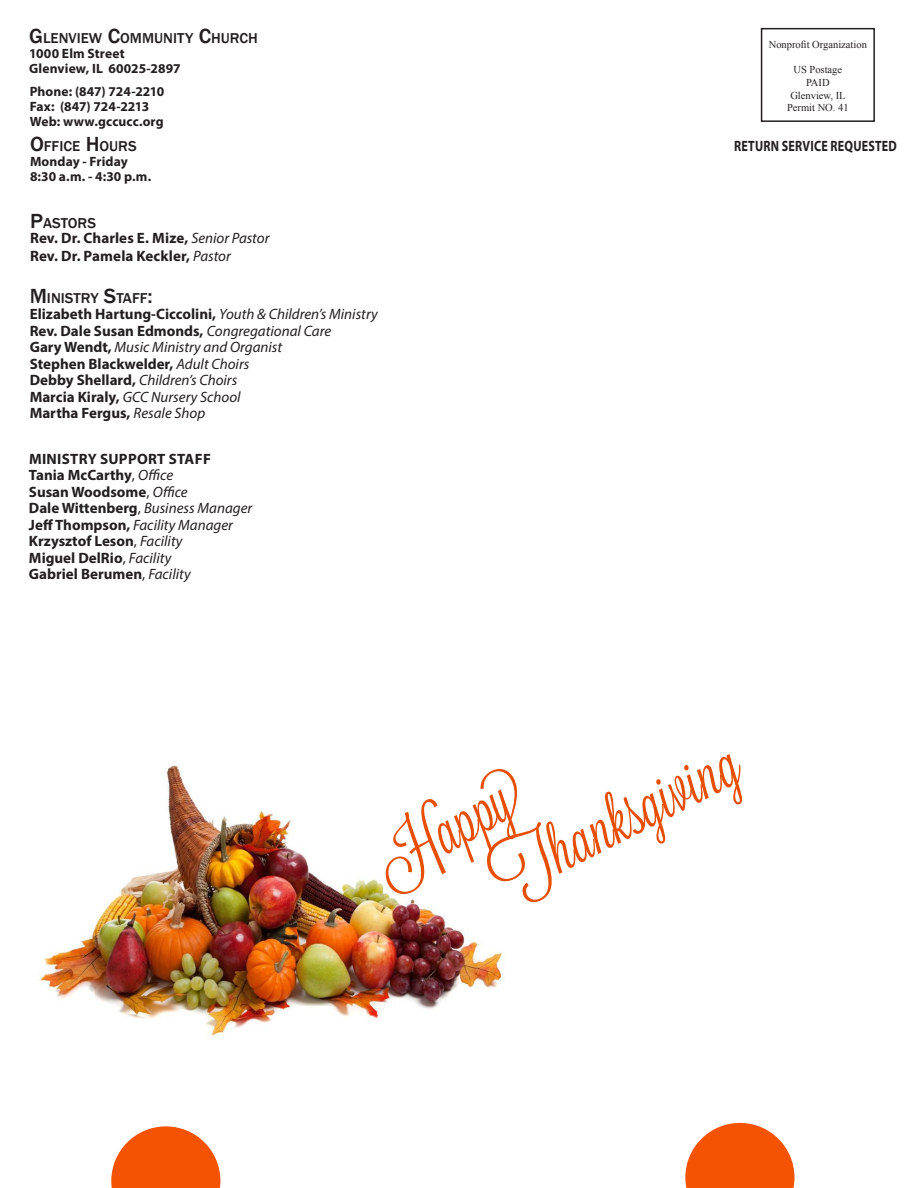
<style>
.page{position:relative;width:918px;height:1188px;background:#fff}
.page>*{position:absolute;margin:0;border:0;box-sizing:border-box;transform-origin:0 0}
.t1{font:64.8px "Lavanderia";color:#e74e00}
.t2{font:700 15px/16.5px "Myriad Pro";letter-spacing:.005em;color:#231f20}
.t3{font:italic 15px/16.5px "Myriad Pro";color:#231f20}
.t4{font:700 15px "Myriad Pro";letter-spacing:.005em;color:#231f20;scale:.8 1}
.t5{font:500 14.7px "Franklin Gothic";color:#231f20}
.t6{font:700 13.5px/15px "Myriad Pro";letter-spacing:.01em;color:#231f20}
.t7{font:10.5px/12.6px "Times New Roman";color:#231f20;text-align:center}
.s1{font-size:21px}
.s2{font-style:inherit}
.s3{font-weight:400;font-style:italic}
.s4{font-weight:700;font-style:normal}
.s5{font-weight:400}
</style>
<div class="page">
<div style="left:761px;top:28px;width:114px;height:94px;border:2px solid #231f20"></div>
<svg style="left:111px;top:1126px;width:109px;height:62px"></svg>
<svg style="left:685px;top:1123px;width:109px;height:65px"></svg>
<img style="left:39px;top:765px;width:466px;height:273px">
<p class="t5" style="left:29px;top:29px;width:103px"><span class="s1">G</span>LENVIEW <span class="s1">C</span>OMM</p>
<p class="t5" style="left:154px;top:29px;width:103px">UNITY <span class="s1">C</span>HURCH</p>
<p class="t6" style="left:29px;top:45px;width:153px"><span class="s2">1000</span> Elm Street<br>Glenview, IL 60025-2897</p>
<p class="t6" style="left:30px;top:83px;width:136px">Phone: (847) 724-2210<br>Fax: (847) 724-2213<br>Web: www.gccucc.org</p>
<p class="t5" style="left:30px;top:137px;width:108px"><span class="s1">O</span>FFICE <span class="s1">H</span>OURS</p>
<p class="t6" style="left:30px;top:153px;width:123px">Monday - Friday<br>8:30 a.m. - 4:30 p.m.</p>
<p class="t5" style="left:30px;top:214px;width:67px"><span class="s1">P</span>ASTORS</p>
<p class="t2" style="left:30px;top:229px;width:241px;line-height:18px">Rev. Dr. Charles E. Mize, <span class="s3">Senior Pastor<br></span>Rev. Dr. Pamela Keckler, <span class="s3">Pastor</span></p>
<p class="t5" style="left:30px;top:289px;width:124px"><span class="s1">M</span>INISTRY <span class="s1">S</span>TAFF<span class="s1">:</span></p>
<p class="t3" style="left:30px;top:306px;width:350px"><span class="s4">Elizabeth Hartung-Ciccolini,</span> Youth &amp; Children’s Ministry <span class="s4">Rev. Dale Susan Edmonds,</span> Congregational Care<br><span class="s4">Gary Wendt,</span> Music Ministry and Organist<br><span class="s4">Stephen Blackwelder,</span> Adult Choirs<br><span class="s4">Debby Shellard,</span> Children’s Choirs<br><span class="s4">Marcia Kiraly,</span> GCC Nursery School<br><span class="s4">Martha Fergus,</span> Resale Shop</p>
<p class="t2" style="left:29px;top:450px;width:225px">MINISTRY SUPPORT STAFF<br>Tania McCarthy<span class="s5">,</span> <span class="s3">Office<br></span>Susan Woodsome<span class="s5">,</span> <span class="s3">Office<br></span>Dale Wittenberg<span class="s5">,</span> <span class="s3">Business Manager<br></span>Jeff Thompson, <span class="s3">Facility Manager<br></span>Krzysztof Leson<span class="s5">,</span> <span class="s3">Facility<br></span>Miguel DelRio<span class="s5">,</span> <span class="s3">Facility<br></span>Gabriel Berumen<span class="s5">,</span> <span class="s3">Facility</span></p>
<p class="t7" style="left:769px;top:38px;width:100px">Nonprofit Organization</p>
<p class="t7" style="left:787px;top:63px;width:63px">US Postage<br>PAID<br>Glenview, IL<br>Permit NO. 41</p>
<p class="t4" style="left:734px;top:136px;width:205px">RETURN SERVICE REQUESTED</p>
<h1 class="t1" style="left:478px;top:848px;width:272px;rotate:-27deg">Thanksgiving</h1>
<h1 class="t1" style="left:364px;top:833px;width:160px;rotate:-30deg">Happy</h1>
</div>
